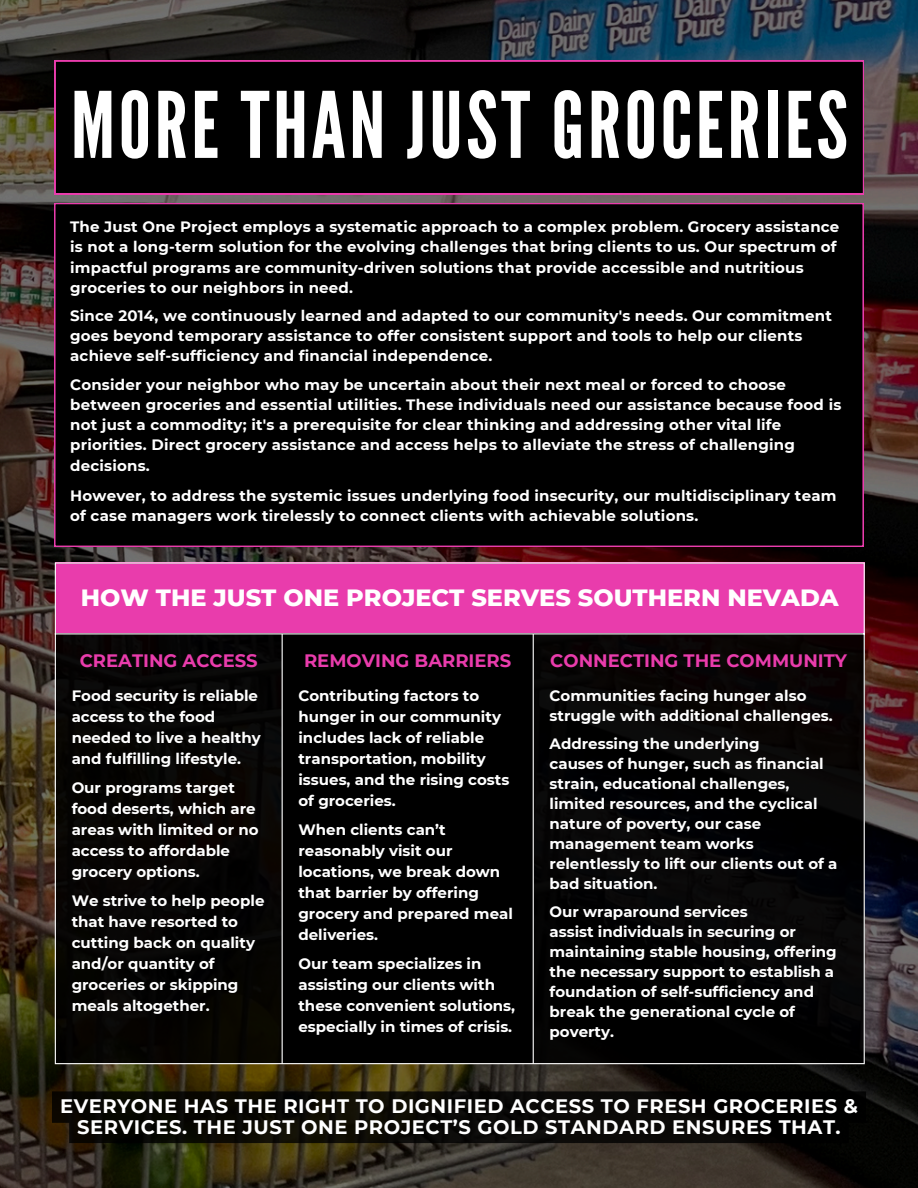
<style>
.page{position:relative;width:918px;height:1188px;background:#fff}
.page>*{position:absolute;margin:0;border:0;box-sizing:border-box;transform-origin:0 0}
.t1{font:91.35px "League Gothic";letter-spacing:.04em;color:#fff}
.t2{font:800 24px "Montserrat";color:#fff}
.t3{font:700 19.5px/20.2px "Montserrat";letter-spacing:.03em;color:#fff;text-align:center}
.t4{font:700 18px "Montserrat";color:#e93cac}
.t5{font:700 15px/21px "Montserrat";color:#fff}
</style>
<div class="page">
<img style="left:0;top:0;width:918px;height:1188px">
<div style="left:54px;top:203px;width:809px;height:343px;background:#000"></div>
<svg style="left:52px;top:1091px;width:814px;height:52px;background:#090804"></svg>
<div style="left:55px;top:61px;width:809px;height:133px;background:#000"></div>
<div style="left:55px;top:563px;width:810px;height:71px;background:#e93cac"></div>
<div style="left:282px;top:634px;width:252px;height:430px;background:#000"></div>
<div style="left:55px;top:634px;width:227px;height:430px;background:#060403"></div>
<div style="left:533px;top:634px;width:332px;height:430px;background:#050304"></div>
<hr style="left:55px;top:564px;width:1px;height:499px;background:#fff">
<hr style="left:282px;top:634px;width:1px;height:429px;background:#fff">
<hr style="left:533px;top:634px;width:1px;height:429px;background:#fff">
<hr style="left:864px;top:564px;width:1px;height:499px;background:#fff">
<hr style="left:55px;top:562px;width:810px;height:2px;background:#fff">
<hr style="left:55px;top:633px;width:810px;height:1px;background:#fff">
<hr style="left:55px;top:1063px;width:810px;height:1px;background:#fff">
<p class="t1" style="left:71px;top:72px;width:779px">MORE THAN JUST GROCERIES</p>
<h1 class="t5" style="left:70px;top:217px;width:771px;line-height:20.2px">The Just One Project employs a systematic approach to a complex problem. Grocery assistance is not a long-term solution for the evolving challenges that bring clients to us. Our spectrum of impactful programs are community-driven solutions that provide accessible and nutritious groceries to our neighbors in need.</h1>
<p class="t5" style="left:70px;top:305px;width:763px;line-height:20.2px">Since 2014, we continuously learned and adapted to our community's needs. Our commitment goes beyond temporary assistance to offer consistent support and tools to help our clients achieve self-sufficiency and financial independence.</p>
<p class="t5" style="left:70px;top:374px;width:773px;line-height:20.2px">Consider your neighbor who may be uncertain about their next meal or forced to choose between groceries and essential utilities. These individuals need our assistance because food is not just a commodity; it's a prerequisite for clear thinking and addressing other vital life priorities. Direct grocery assistance and access helps to alleviate the stress of challenging decisions.</p>
<p class="t5" style="left:70px;top:485px;width:768px;line-height:20.2px">However, to address the systemic issues underlying food insecurity, our multidisciplinary team of case managers work tirelessly to connect clients with achievable solutions.</p>
<p class="t2" style="left:81px;top:583px;width:759px">HOW THE JUST ONE PROJECT SERVES SOUTHERN NEVADA</p>
<p class="t4" style="left:80px;top:649px;width:180px">CREATING ACCESS</p>
<p class="t5" style="left:72px;top:686px;width:191px">Food security is reliable access to the food needed to live a healthy and fulfilling lifestyle.</p>
<p class="t5" style="left:72px;top:778px;width:188px">Our programs target food deserts, which are areas with limited or no access to affordable grocery options.</p>
<p class="t5" style="left:72px;top:891px;width:194px">We strive to help people that have resorted to cutting back on quality and/or quantity of groceries or skipping meals altogether.</p>
<p class="t4" style="left:304px;top:649px;width:209px">REMOVING BARRIERS</p>
<p class="t5" style="left:298px;top:686px;width:212px">Contributing factors to hunger in our community includes lack of reliable transportation, mobility issues, and the rising costs of groceries.</p>
<p class="t5" style="left:298px;top:820px;width:216px">When clients can’t reasonably visit our locations, we break down that barrier by offering grocery and prepared meal deliveries.</p>
<p class="t5" style="left:298px;top:954px;width:218px">Our team specializes in assisting our clients with these convenient solutions, especially in times of crisis.</p>
<p class="t4" style="left:550px;top:649px;width:298px">CONNECTING THE COMMUNITY</p>
<p class="t5" style="left:550px;top:686px;width:285px;line-height:20px">Communities facing hunger also struggle with additional challenges.</p>
<p class="t5" style="left:550px;top:733px;width:212px">Addressing the underlying</p>
<p class="t5" style="left:550px;top:754px;width:276px;line-height:20px">causes of hunger, such as financial strain, educational challenges,</p>
<p class="t5" style="left:550px;top:794px;width:289px;line-height:20px">limited resources, and the cyclical nature of poverty, our case management team works relentlessly to lift our clients out of a bad situation.</p>
<p class="t5" style="left:550px;top:901px;width:200px">Our wraparound services</p>
<h2 class="t5" style="left:550px;top:922px;width:289px;line-height:20px">assist individuals in securing or maintaining stable housing, offering the necessary support to establish a foundation of self-sufficiency and break the generational cycle of poverty.</h2>
<p class="t3" style="left:60px;top:1096px;width:799px">EVERYONE HAS THE RIGHT TO DIGNIFIED ACCESS TO FRESH GROCERIES &amp;<br>SERVICES. THE JUST ONE PROJECT’S GOLD STANDARD ENSURES THAT.</p>
</div>
